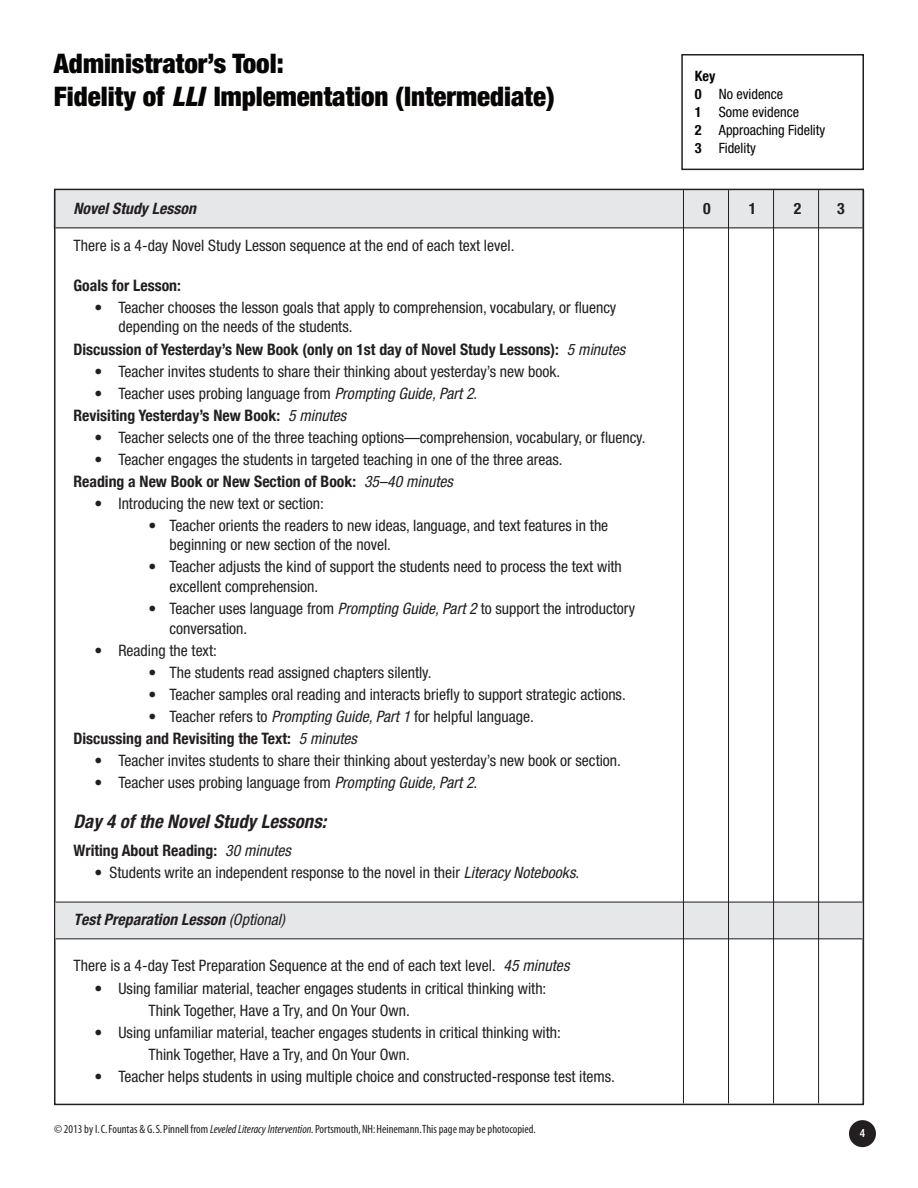
<style>
.page{position:relative;width:918px;height:1188px;background:#fff}
.page>*{position:absolute;margin:0;border:0;box-sizing:border-box;transform-origin:0 0}
.t1{font:900 condensed 27px/33px "Helvetica Neue";color:#070504}
.t2{font:italic 700 condensed 18.75px "Helvetica Neue";color:#231f20}
.t3{font:condensed 15.75px/22px "Helvetica Neue";color:#231f20}
.t4{font:700 condensed 15.75px "Helvetica Neue";color:#231f20}
.t5{font:italic 700 condensed 15.75px "Helvetica Neue";color:#231f20}
.t6{font:condensed 14.25px/18px "Helvetica Neue";color:#070504}
.t7{font:12px "Myriad Condensed";color:#231f20}
.t8{font:500 condensed 11.25px "Helvetica Neue";color:#fff}
.s1{font-style:italic}
.s2{font-weight:700}
.s3{font-style:inherit}
.s4{font-weight:400;font-style:italic}
.s5{font-weight:400}
</style>
<div class="page">
<div style="left:54px;top:190px;width:810px;height:38px;background:#e6e7e9"></div>
<hr style="left:55px;top:227px;width:807px;height:1px;background:#231f20">
<div style="left:55px;top:902px;width:807px;height:37px;background:#e6e7e9"></div>
<hr style="left:55px;top:902px;width:807px;height:1px;background:#231f20">
<hr style="left:55px;top:938px;width:807px;height:1px;background:#231f20">
<hr style="left:683px;top:190px;width:1px;height:913px;background:#231f20">
<hr style="left:728px;top:190px;width:1px;height:913px;background:#231f20">
<hr style="left:773px;top:190px;width:1px;height:913px;background:#231f20">
<hr style="left:818px;top:190px;width:1px;height:913px;background:#231f20">
<hr style="left:863px;top:190px;width:1px;height:913px;background:#231f20">
<div style="left:681px;top:54px;width:183px;height:116px;border:2px solid #231f20"></div>
<div style="left:849px;top:1120px;width:27px;height:27px;background:#231f20;border-radius:50%"></div>
<h1 class="t1" style="left:54px;top:50px;width:502px">Administrator’s Tool:<br>Fidelity of <span class="s1">LLI</span> Implementation (Intermediate)</h1>
<p class="t6" style="left:695px;top:68px;width:132px"><span class="s2">Key<br>0</span> No evidence<br><span class="s2">1</span> Some evidence<br><span class="s2">2</span> Approaching Fidelity<br><span class="s2">3</span> Fidelity</p>
<p class="t5" style="left:73px;top:203px;width:127px">NovelStudy Lesson</p>
<p class="t4" style="left:703px;top:199px;width:9px">0</p>
<p class="t4" style="left:749px;top:199px;width:9px">1</p>
<p class="t4" style="left:794px;top:199px;width:9px">2</p>
<p class="t4" style="left:837px;top:199px;width:9px">3</p>
<p class="t3" style="left:73px;top:236px;width:443px">There is a 4-day Novel Study Lesson sequence at the end of each text level.</p>
<p class="t4" style="left:73px;top:276px;width:109px">Goals for Lesson:</p>
<p class="t3" style="left:118px;top:299px;width:499px;line-height:19.5px;text-indent:-24px"><span class="s2">•</span> Teacher chooses the lesson goals that apply to comprehension, vocabulary, or fluency depending on the needs of the students.</p>
<p class="t4" style="left:73px;top:339px;width:556px">Discussion of Yesterday’s New Book (only on 1<span class="s3">st</span> day of Novel Study Lessons): <span class="s4">5 minutes</span></p>
<p class="t3" style="left:94px;top:361px;width:467px"><span class="s2">•</span> Teacher invites students to share their thinking about yesterday’s new book.</p>
<p class="t3" style="left:73px;top:383px;width:405px;text-indent:21px"><span class="s2">•</span> Teacher uses probing language from <span class="s1">Prompting Guide,Part 2</span>.<br><span class="s2">Revisiting Yesterday’s New Book:</span> <span class="s1">5 minutes</span></p>
<p class="t3" style="left:94px;top:427px;width:553px"><span class="s2">•</span> Teacher selects one of the three teaching options—comprehension, vocabulary, or fluency.</p>
<p class="t3" style="left:73px;top:449px;width:491px;text-indent:21px"><span class="s2">•</span> Teacher engages the students in targeted teaching in one of the three areas.<br><span class="s2">Reading a New Book or New Section of Book:</span> <span class="s1">35–40 minutes</span></p>
<p class="t3" style="left:94px;top:494px;width:231px"><span class="s2">•</span> Introducing the new text or section:</p>
<p class="t3" style="left:169px;top:517px;width:440px;line-height:19.5px;text-indent:-21px"><span class="s2">•</span> Teacher orients the readers to new ideas, language, and text features in the beginning or new section of the novel.</p>
<p class="t3" style="left:169px;top:558px;width:454px;line-height:19.5px;text-indent:-21px"><span class="s2">•</span> Teacher adjusts the kind of support the students need to process the text with excellent comprehension.</p>
<p class="t3" style="left:169px;top:600px;width:467px;line-height:19.5px;text-indent:-21px"><span class="s2">•</span> Teacher uses language from <span class="s1">Prompting Guide,Part 2</span>to support the introductory conversation.</p>
<p class="t3" style="left:94px;top:640px;width:124px"><span class="s2">•</span> Reading the text:</p>
<p class="t3" style="left:148px;top:662px;width:285px"><span class="s2">•</span> The students read assigned chapters silently.</p>
<p class="t3" style="left:148px;top:684px;width:479px"><span class="s2">•</span> Teacher samples oral reading and interacts briefly to support strategic actions.</p>
<p class="t3" style="left:73px;top:706px;width:462px;text-indent:75px"><span class="s2">•</span> Teacher refers to <span class="s1">Prompting Guide,Part 1</span>for helpful language.<br><span class="s2">Discussing and Revisiting the Text:</span> <span class="s1">5 minutes</span></p>
<p class="t3" style="left:94px;top:751px;width:528px"><span class="s2">•</span> Teacher invites students to share their thinking about yesterday’s new book or section.</p>
<p class="t3" style="left:94px;top:773px;width:384px"><span class="s2">•</span> Teacher uses probing language from <span class="s1">Prompting Guide,Part 2</span>.</p>
<p class="t2" style="left:73px;top:815px;width:258px">Day 4 of the NovelStudy Lessons:</p>
<p class="t4" style="left:73px;top:841px;width:222px">Writing About Reading: <span class="s4">30 minutes</span></p>
<p class="t3" style="left:94px;top:863px;width:486px"><span class="s2">•</span> Students write an independent response to the novel in their <span class="s1">Literacy Notebooks</span>.</p>
<p class="t5" style="left:73px;top:914px;width:213px">Test Preparation Lesson <span class="s5">(Optional)</span></p>
<p class="t3" style="left:73px;top:956px;width:500px">There is a 4-day Test Preparation Sequence at the end of each text level. <span class="s1">45 minutes</span></p>
<p class="t3" style="left:148px;top:978px;width:399px;text-indent:-54px"><span class="s2">•</span> Using familiar material, teacher engages students in critical thinking with:<br>Think Together, Have a Try, and On Your Own.</p>
<p class="t3" style="left:148px;top:1022px;width:414px;text-indent:-54px"><span class="s2">•</span> Using unfamiliar material, teacher engages students in critical thinking with:<br>Think Together, Have a Try, and On Your Own.</p>
<p class="t3" style="left:94px;top:1066px;width:522px"><span class="s2">•</span> Teacher helps students in using multiple choice and constructed-response test items.</p>
<p class="t7" style="left:54px;top:1124px;width:483px">© 2013 by I. C. Fountas &amp; G. S. Pinnell from <span class="s1">Leveled Literacy Intervention.</span> Portsmouth, NH: Heinemann.This page may be photocopied.</p>
<p class="t8" style="left:860px;top:1129px;width:7px">4</p>
</div>
